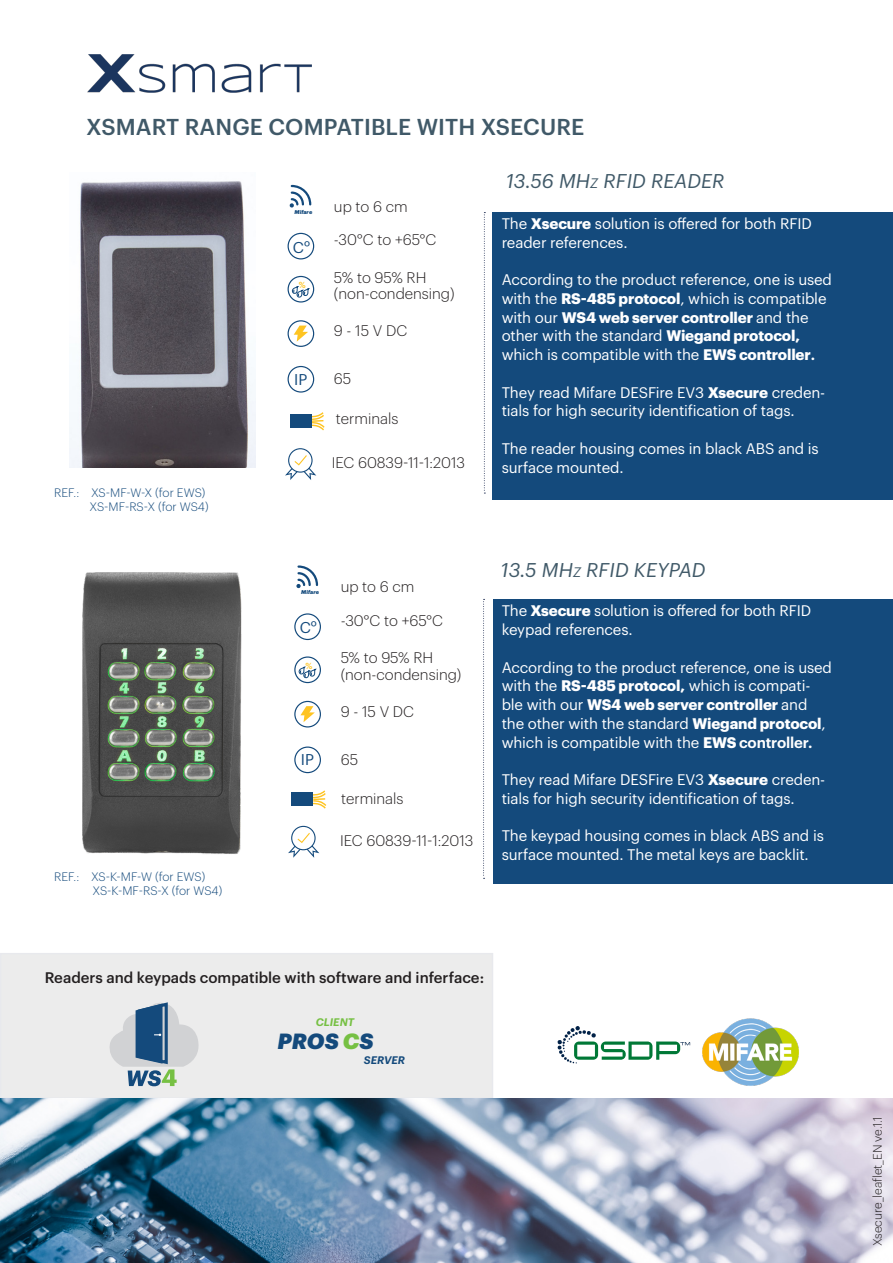
<style>
.page{position:relative;width:893px;height:1263px;background:#fff}
.page>*{position:absolute;margin:0;border:0;box-sizing:border-box;transform-origin:0 0}
.t1{font:500 22.5px "Graphik";letter-spacing:.005em;color:#405968}
.t2{font:italic 900 21.6px "Graphik";color:#144a7c}
.t3{font:italic 19.5px "Graphik";letter-spacing:.005em;color:#405968}
.t4{font:15.3px "Graphik";color:#144a7c}
.t5{font:15px/18.8px "Graphik";letter-spacing:-.01em;color:#fff}
.t6{font:300 15px "Graphik";color:#231f20}
.t7{font:500 15px "Graphik";color:#231f20}
.t8{font:300 12px "Graphik";color:#144a7c}
.t9{font:300 12px "Graphik";color:#231f20}
.t10{font:italic 600 10.8px "Graphik";color:#76c043}
.t11{font:italic 600 10.8px "Graphik";color:#144a7c}
.t12{font:500 8.7px "Graphik";color:#fec422}
.t13{font:italic 900 5.4px "Graphik";color:#144a7c}
.s1{font-size:13.5px}
.s2{font-weight:700}
.s3{font-weight:600}
.s4{color:#76c043}
</style>
<div class="page">
<div style="left:493px;top:599px;width:400px;height:284px;background:#144a7c"></div>
<div style="left:492px;top:212px;width:401px;height:287px;background:#144a7c"></div>
<img style="left:82px;top:572px;width:160px;height:282px">
<img style="left:70px;top:181px;width:185px;height:287px">
<svg style="left:484px;top:212px;width:1px;height:282px"></svg>
<svg style="left:290px;top:184px;width:22px;height:23px"></svg>
<svg style="left:292px;top:286px;width:19px;height:12px"></svg>
<div style="left:288px;top:276px;width:26px;height:27px;border:1px solid #144a7c;border-radius:50%"></div>
<div style="left:288px;top:233px;width:26px;height:26px;border:1px solid #144a7c;border-radius:50%"></div>
<div style="left:288px;top:320px;width:26px;height:27px;border:1px solid #144a7c;border-radius:50%"></div>
<svg style="left:294px;top:326px;width:14px;height:16px"></svg>
<div style="left:288px;top:366px;width:26px;height:27px;border:1px solid #144a7c;border-radius:50%"></div>
<svg style="left:483px;top:599px;width:2px;height:280px"></svg>
<svg style="left:296px;top:565px;width:23px;height:23px"></svg>
<svg style="left:298px;top:667px;width:19px;height:12px"></svg>
<div style="left:294px;top:656px;width:27px;height:27px;border:1px solid #144a7c;border-radius:50%"></div>
<div style="left:294px;top:613px;width:27px;height:27px;border:1px solid #144a7c;border-radius:50%"></div>
<div style="left:294px;top:701px;width:27px;height:26px;border:1px solid #144a7c;border-radius:50%"></div>
<svg style="left:300px;top:706px;width:15px;height:16px"></svg>
<div style="left:294px;top:746px;width:27px;height:27px;border:1px solid #144a7c;border-radius:50%"></div>
<img style="left:87px;top:54px;width:224px;height:39px">
<svg style="left:309px;top:412px;width:16px;height:19px"></svg>
<div style="left:290px;top:414px;width:21px;height:13px;background:#144a7c"></div>
<svg style="left:311px;top:790px;width:16px;height:19px"></svg>
<div style="left:291px;top:792px;width:22px;height:13px;background:#144a7c"></div>
<div style="left:0;top:953px;width:493px;height:146px;background:#ececec"></div>
<img style="left:0;top:1099px;width:893px;height:164px">
<img style="left:684px;top:1018px;width:133px;height:81px">
<svg style="left:109px;top:1002px;width:90px;height:84px"></svg>
<svg style="left:558px;top:1026px;width:132px;height:37px"></svg>
<svg style="left:285px;top:448px;width:31px;height:32px"></svg>
<svg style="left:288px;top:826px;width:31px;height:32px"></svg>
<p class="t1" style="left:86px;top:110px;width:500px">XSMART RANGE COMPATIBLE WITH XSECURE</p>
<p class="t8" style="left:54px;top:484px;width:153px">REF.: XS-MF-W-X (for EWS)</p>
<p class="t8" style="left:90px;top:498px;width:121px">XS-MF-RS-X (for WS4)</p>
<p class="t8" style="left:54px;top:868px;width:153px">REF.: XS-K-MF-W (for EWS)</p>
<p class="t8" style="left:93px;top:882px;width:131px">XS-K-MF-RS-X (for WS4)</p>
<p class="t13" style="left:295px;top:208px;width:19px">Mifare</p>
<p class="t4" style="left:293px;top:236px;width:19px">C<sup>º</sup></p>
<p class="t12" style="left:299px;top:278px;width:8px">%</p>
<p class="t6" style="left:334px;top:195px;width:75px">up to 6 cm</p>
<p class="t6" style="left:334px;top:229px;width:104px">-30°C to +65°C</p>
<p class="t6" style="left:334px;top:266px;width:94px">5% to 95% RH</p>
<p class="t6" style="left:334px;top:283px;width:122px">(non-condensing)</p>
<p class="t6" style="left:334px;top:320px;width:75px">9 - 15 V DC</p>
<p class="t4" style="left:294px;top:368px;width:15px">IP</p>
<p class="t6" style="left:334px;top:368px;width:19px">65</p>
<p class="t6" style="left:336px;top:408px;width:64px">terminals</p>
<p class="t6" style="left:332px;top:452px;width:135px">IEC 60839-11-1:2013</p>
<p class="t3" style="left:506px;top:167px;width:220px">13.56 MH<span class="s1">Z</span> RFID READER</p>
<p class="t5" style="left:502px;top:213px;width:312px">The <span class="s2">Xsecure</span> solution is offered for both RFID reader references.</p>
<p class="t5" style="left:502px;top:269px;width:332px">According to the product reference, one is used with the <span class="s2">RS-485 protocol</span>, which is compatible with our <span class="s2">WS4 web server controller</span> and the other with the standard <span class="s2">Wiegand protocol, </span>which is compatible with the <span class="s2">EWS controller</span><span class="s3">.</span></p>
<p class="t5" style="left:502px;top:382px;width:325px">They read Mifare DESFire EV3 <span class="s2">Xsecure</span> creden&shy;tials for high security identification of tags.</p>
<p class="t5" style="left:502px;top:438px;width:319px">The reader housing comes in black ABS and is surface mounted.</p>
<p class="t13" style="left:301px;top:588px;width:19px">Mifare</p>
<p class="t4" style="left:300px;top:616px;width:19px">C<sup>º</sup></p>
<p class="t12" style="left:306px;top:659px;width:8px">%</p>
<p class="t6" style="left:341px;top:576px;width:75px">up to 6 cm</p>
<p class="t6" style="left:341px;top:609px;width:104px">-30°C to +65°C</p>
<p class="t6" style="left:341px;top:647px;width:94px">5% to 95% RH</p>
<p class="t6" style="left:341px;top:663px;width:122px">(non-condensing)</p>
<p class="t6" style="left:341px;top:701px;width:75px">9 - 15 V DC</p>
<p class="t4" style="left:301px;top:748px;width:15px">IP</p>
<p class="t6" style="left:341px;top:748px;width:19px">65</p>
<p class="t6" style="left:341px;top:788px;width:64px">terminals</p>
<p class="t6" style="left:340px;top:829px;width:135px">IEC 60839-11-1:2013</p>
<p class="t3" style="left:501px;top:556px;width:206px">13.5 MH<span class="s1">Z</span> RFID KEYPAD</p>
<p class="t5" style="left:502px;top:600px;width:311px">The <span class="s2">Xsecure</span> solution is offered for both RFID keypad references.</p>
<p class="t5" style="left:502px;top:656px;width:332px">According to the product reference, one is used with the <span class="s2">RS-485 protocol,</span> which is compati&shy;ble with our <span class="s2">WS4 web server controller</span> and the other with the standard <span class="s2">Wiegand protocol</span>, which is compatible with the <span class="s2">EWS</span> <span class="s3">controller.</span></p>
<p class="t5" style="left:502px;top:769px;width:325px">They read Mifare DESFire EV3 <span class="s2">Xsecure</span> creden&shy;tials for high security identification of tags.</p>
<p class="t5" style="left:502px;top:825px;width:324px">The keypad housing comes in black ABS and is surface mounted. The metal keys are backlit.</p>
<p class="t7" style="left:45px;top:966px;width:441px">Readers and keypads compatible with software and inferface:</p>
<p class="t10" style="left:316px;top:1014px;width:40px">CLIENT</p>
<p class="t2" style="left:278px;top:1024px;width:98px">PROS <span class="s4">C</span>S</p>
<p class="t11" style="left:364px;top:1051px;width:43px">SERVER</p>
<p class="t9" style="left:869px;top:1246px;width:131px;rotate:-90deg">Xsecure_leaflet_EN ve.1.1</p>
</div>
